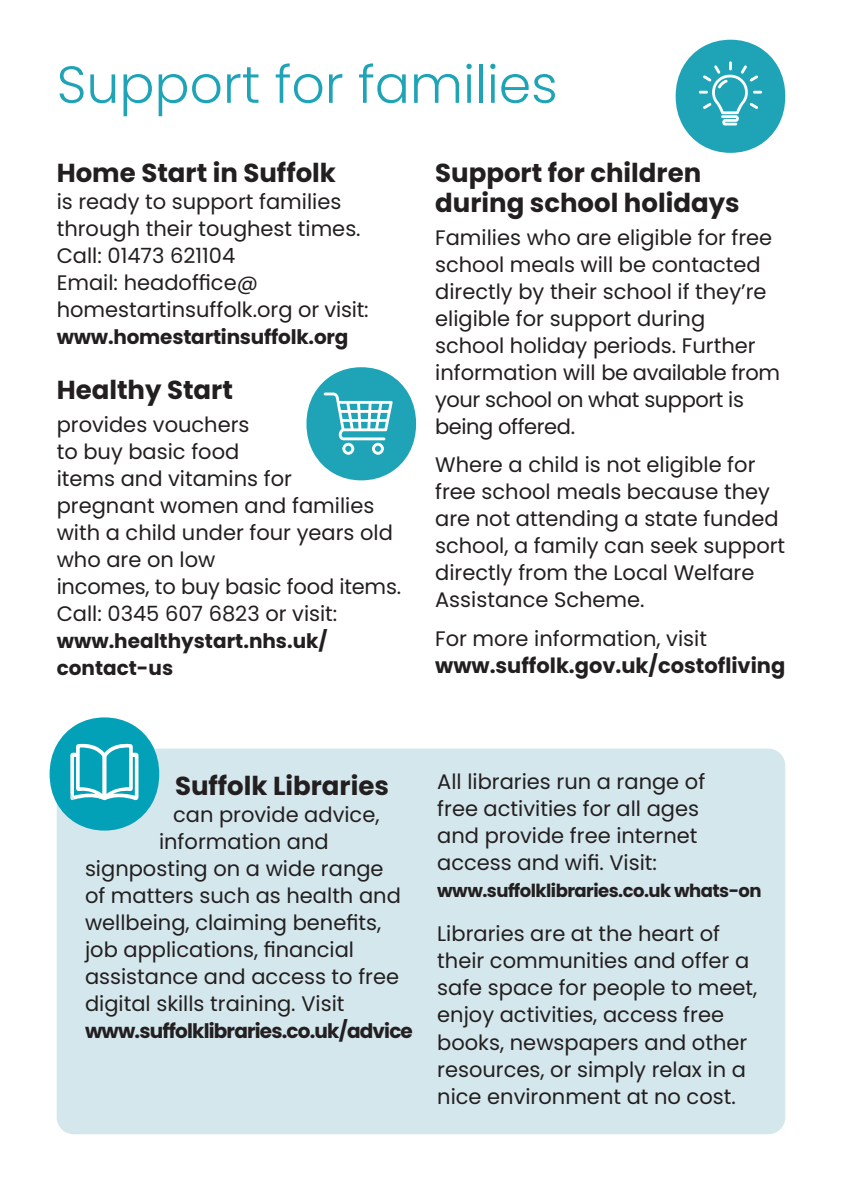
<style>
.page{position:relative;width:842px;height:1191px;background:#fff}
.page>*{position:absolute;margin:0;border:0;box-sizing:border-box;transform-origin:0 0}
.t1{font:300 52px "Poppins";color:#1fa4b7}
.t2{font:700 26px/30px "Poppins";color:#231f20}
.t3{font:21px/27px "Poppins";color:#231f20}
.t4{font:700 21px "Poppins";color:#231f20}
.t5{font:700 20px/27px "Poppins";letter-spacing:-.01em;color:#231f20}
.t6{font:700 20px "Poppins";letter-spacing:-.04em;color:#231f20}
.t7{font:700 18px "Poppins";letter-spacing:-.03em;color:#231f20}
</style>
<div class="page">
<svg style="left:676px;top:40px;width:109px;height:113px"></svg>
<div style="left:57px;top:748px;width:728px;height:386px;background:#d4e7ed;border-radius:17px"></div>
<svg style="left:306px;top:367px;width:110px;height:113px"></svg>
<svg style="left:50px;top:717px;width:109px;height:113px"></svg>
<h1 class="t1" style="left:57px;top:54px;width:502px">Support for families</h1>
<p class="t2" style="left:57px;top:158px;width:281px">Home Start in Suffolk</p>
<p class="t3" style="left:57px;top:188px;width:313px">is ready to support families through their toughest times.<br>Call: 01473 621104<br>Email: headoffice@ homestartinsuffolk.org or visit:</p>
<p class="t5" style="left:57px;top:324px;width:293px">www.homestartinsuffolk.org</p>
<p class="t2" style="left:57px;top:375px;width:178px">Healthy Start</p>
<p class="t3" style="left:57px;top:411px;width:346px">provides vouchers<br>to buy basic food<br>items and vitamins for<br>pregnant women and families with a child under four years old who are on low<br>incomes, to buy basic food items.<br>Call: 0345 607 6823 or visit:</p>
<p class="t5" style="left:57px;top:628px;width:272px">www.healthystart.nhs.uk/ contact-us</p>
<p class="t2" style="left:435px;top:158px;width:306px">Support for children during school holidays</p>
<p class="t3" style="left:435px;top:224px;width:346px">Families who are eligible for free school meals will be contacted directly by their school if they’re eligible for support during<br>school holiday periods. Further information will be available from your school on what support is being offered.</p>
<p class="t3" style="left:435px;top:451px;width:352px">Where a child is not eligible for free school meals because they are not attending a state funded school, a family can seek support directly from the Local Welfare<br>Assistance Scheme.</p>
<p class="t3" style="left:435px;top:625px;width:273px">For more information, visit</p>
<p class="t4" style="left:435px;top:653px;width:352px">www.suffolk.gov.uk/costofliving</p>
<p class="t2" style="left:175px;top:770px;width:215px">Suffolk Libraries</p>
<p class="t3" style="left:173px;top:801px;width:208px">can provide advice,</p>
<p class="t3" style="left:159px;top:828px;width:171px">information and</p>
<p class="t3" style="left:85px;top:855px;width:300px">signposting on a wide range</p>
<p class="t3" style="left:85px;top:882px;width:317px">of matters such as health and</p>
<p class="t3" style="left:85px;top:909px;width:298px">wellbeing, claiming benefits,</p>
<p class="t3" style="left:85px;top:936px;width:271px">job applications, financial</p>
<p class="t3" style="left:85px;top:963px;width:316px">assistance and access to free</p>
<p class="t3" style="left:85px;top:990px;width:261px">digital skills training. Visit</p>
<p class="t6" style="left:85px;top:1019px;width:329px">www.suffolklibraries.co.uk/advice</p>
<p class="t3" style="left:437px;top:768px;width:270px">All libraries run a range of free activities for all ages and provide free internet access and wifi. Visit:</p>
<p class="t7" style="left:437px;top:880px;width:326px">www.suffolklibraries.co.uk whats-on</p>
<p class="t3" style="left:437px;top:920px;width:322px">Libraries are at the heart of their communities and offer a safe space for people to meet, enjoy activities, access free books, newspapers and other resources, or simply relax in a nice environment at no cost.</p>
</div>
